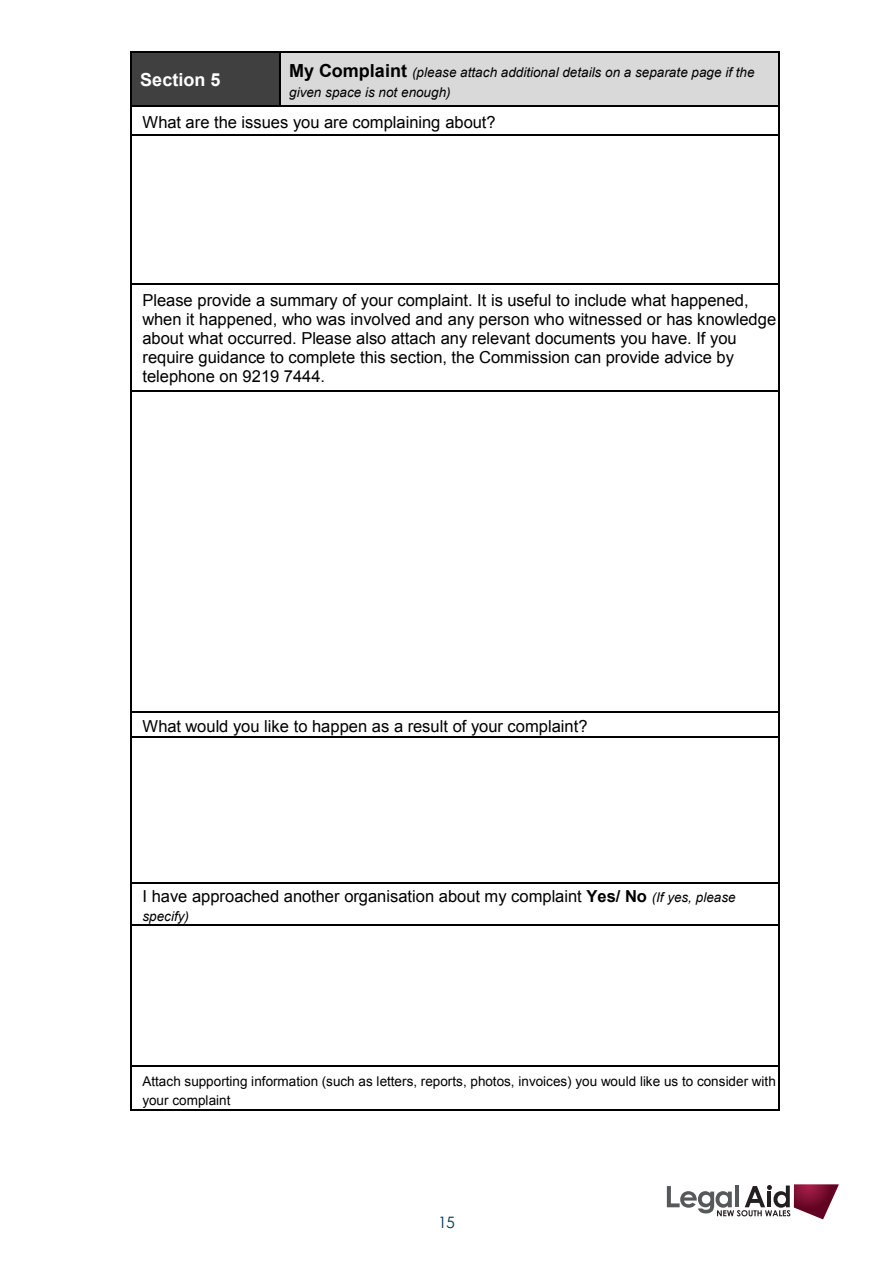
<style>
.page{position:relative;width:893px;height:1263px;background:#fff}
.page>*{position:absolute;margin:0;border:0;box-sizing:border-box;transform-origin:0 0}
.t1{font:700 18px "Arial";color:#fff}
.t2{font:16.5px/18.9px "Arial";color:#000}
.t3{font:15.75px "Century Gothic Variable";color:#013b58}
.t4{font:13.5px/19px "Arial";letter-spacing:.005em;color:#000}
.t5{font:italic 13.5px/20.5px "Arial";letter-spacing:.005em;color:#000}
.s1{font-weight:700;font-style:normal;font-size:18px}
.s2{font-weight:700}
.s3{font-style:italic;font-size:13.5px}
</style>
<div class="page">
<svg style="left:667px;top:1184px;width:172px;height:35px"></svg>
<div style="left:132px;top:52px;width:147px;height:54px;background:#404040"></div>
<div style="left:280px;top:52px;width:499px;height:29px;background:#d9d9d9"></div>
<div style="left:280px;top:81px;width:499px;height:25px;background:#d9d9d9"></div>
<hr style="left:131px;top:51px;width:148px;height:1px;background:#000">
<hr style="left:280px;top:51px;width:499px;height:1px;background:#000">
<hr style="left:130px;top:52px;width:1px;height:54px;background:#000">
<hr style="left:279px;top:52px;width:1px;height:54px;background:#000">
<hr style="left:779px;top:52px;width:1px;height:54px;background:#000">
<hr style="left:131px;top:106px;width:148px;height:1px;background:#000">
<hr style="left:280px;top:106px;width:499px;height:1px;background:#000">
<svg style="left:130px;top:106px;width:1px;height:30px"></svg>
<hr style="left:131px;top:135px;width:648px;height:1px;background:#000">
<svg style="left:779px;top:106px;width:1px;height:30px"></svg>
<hr style="left:130px;top:136px;width:1px;height:148px;background:#000">
<hr style="left:779px;top:136px;width:1px;height:148px;background:#000">
<hr style="left:131px;top:284px;width:648px;height:1px;background:#000">
<hr style="left:130px;top:285px;width:1px;height:105px;background:#000">
<hr style="left:779px;top:285px;width:1px;height:105px;background:#000">
<hr style="left:131px;top:390px;width:648px;height:1px;background:#000">
<hr style="left:130px;top:391px;width:1px;height:321px;background:#000">
<hr style="left:779px;top:391px;width:1px;height:321px;background:#000">
<hr style="left:131px;top:712px;width:648px;height:1px;background:#000">
<svg style="left:130px;top:712px;width:1px;height:26px"></svg>
<hr style="left:131px;top:736px;width:648px;height:2px;background:#000">
<svg style="left:779px;top:712px;width:1px;height:26px"></svg>
<hr style="left:130px;top:738px;width:1px;height:144px;background:#000">
<hr style="left:779px;top:738px;width:1px;height:144px;background:#000">
<hr style="left:131px;top:882px;width:648px;height:1px;background:#000">
<hr style="left:130px;top:883px;width:1px;height:41px;background:#000">
<hr style="left:779px;top:883px;width:1px;height:41px;background:#000">
<hr style="left:131px;top:924px;width:648px;height:1px;background:#000">
<hr style="left:130px;top:925px;width:1px;height:141px;background:#000">
<hr style="left:779px;top:925px;width:1px;height:141px;background:#000">
<hr style="left:131px;top:1066px;width:648px;height:1px;background:#000">
<hr style="left:130px;top:1067px;width:1px;height:42px;background:#000">
<hr style="left:131px;top:1109px;width:648px;height:1px;background:#000">
<hr style="left:779px;top:1067px;width:1px;height:42px;background:#000">
<p class="t1" style="left:140px;top:68px;width:82px">Section 5</p>
<p class="t5" style="left:289px;top:62px;width:467px"><span class="s1">My Complaint</span> (please attach additional details on a separate page if the given space is not enough)</p>
<p class="t2" style="left:142px;top:112px;width:355px">What are the issues you are complaining about?</p>
<p class="t2" style="left:142px;top:291px;width:635px">Please provide a summary of your complaint. It is useful to include what happened, when it happened, who was involved and any person who witnessed or has knowledge about what occurred. Please also attach any relevant documents you have. If you require guidance to complete this section, the Commission can provide advice by telephone on 9219 7444.</p>
<p class="t2" style="left:142px;top:717px;width:447px">What would you like to happen as a result of your complaint?</p>
<p class="t2" style="left:142px;top:887px;width:595px">I have approached another organisation about my complaint <span class="s2">Yes/ No</span> <span class="s3">(If yes, please</span></p>
<p class="t5" style="left:142px;top:906px;width:48px">specify)</p>
<p class="t4" style="left:142px;top:1072px;width:635px">Attach supporting information (such as letters, reports, photos, invoices) you would like us to consider with your complaint</p>
<p class="t3" style="left:438px;top:1212px;width:18px">15</p>
</div>
